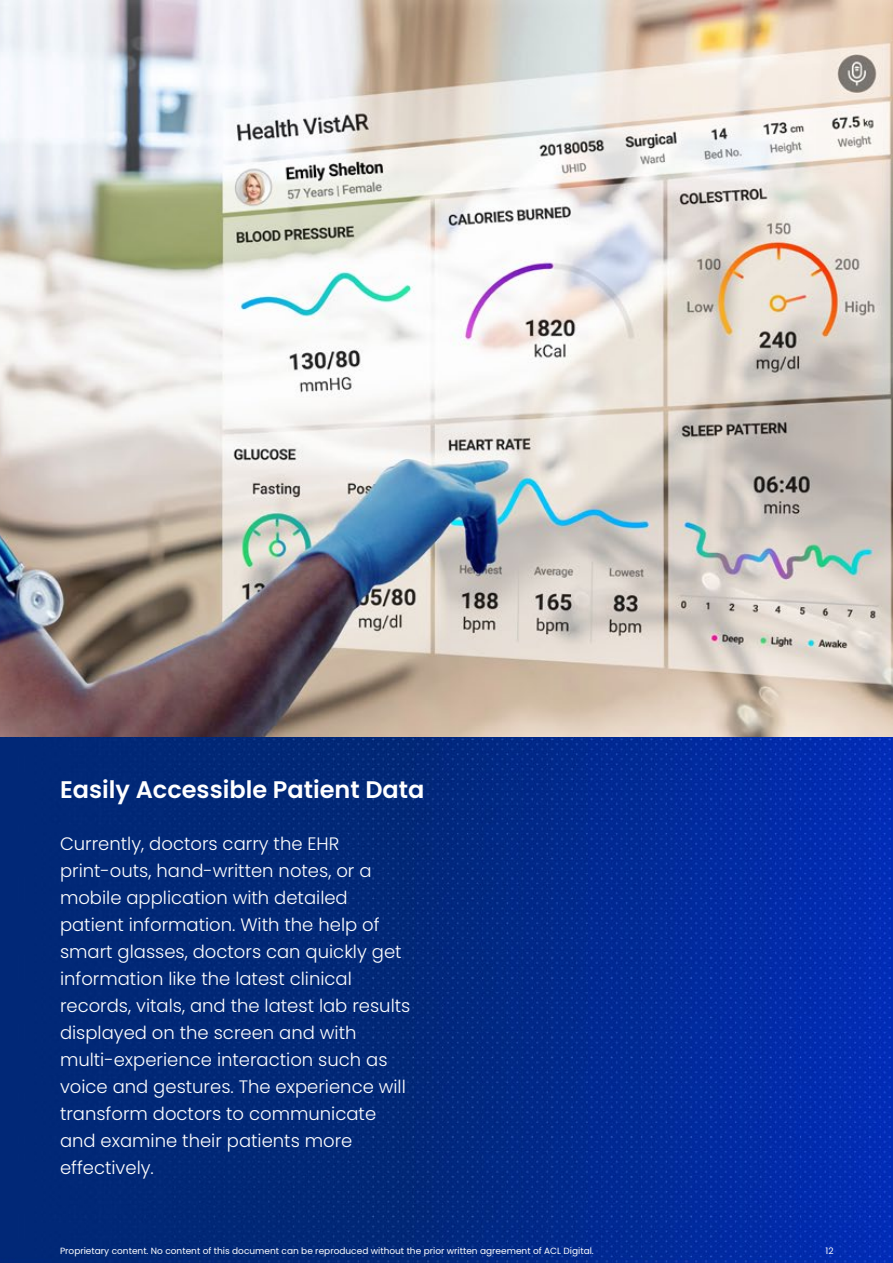
<style>
.page{position:relative;width:893px;height:1263px;background:#fff}
.page>*{position:absolute;margin:0;border:0;box-sizing:border-box;transform-origin:0 0}
.t1{font:600 24px "Poppins";color:#fff}
.t2{font:300 18px/27px "Poppins";color:#fff}
.t3{font:9px "Poppins";color:#fff}
</style>
<div class="page">
<img style="left:0;top:737px;width:893px;height:526px">
<img style="left:0;top:0;width:893px;height:737px">
<h1 class="t1" style="left:60px;top:775px;width:366px">Easily Accessible Patient Data</h1>
<p class="t2" style="left:60px;top:831px;width:352px">Currently, doctors carry the EHR print-outs, hand-written notes, or a mobile application with detailed patient information. With the help of smart glasses, doctors can quickly get information like the latest clinical records, vitals, and the latest lab results displayed on the screen and with multi-experience interaction such as voice and gestures. The experience will transform doctors to communicate and examine their patients more effectively.</p>
<p class="t3" style="left:60px;top:1246px;width:535px">Proprietary content. No content of this document can be reproduced without the prior written agreement of ACL Digital.</p>
<p class="t3" style="left:825px;top:1246px;width:10px">12</p>
</div>
